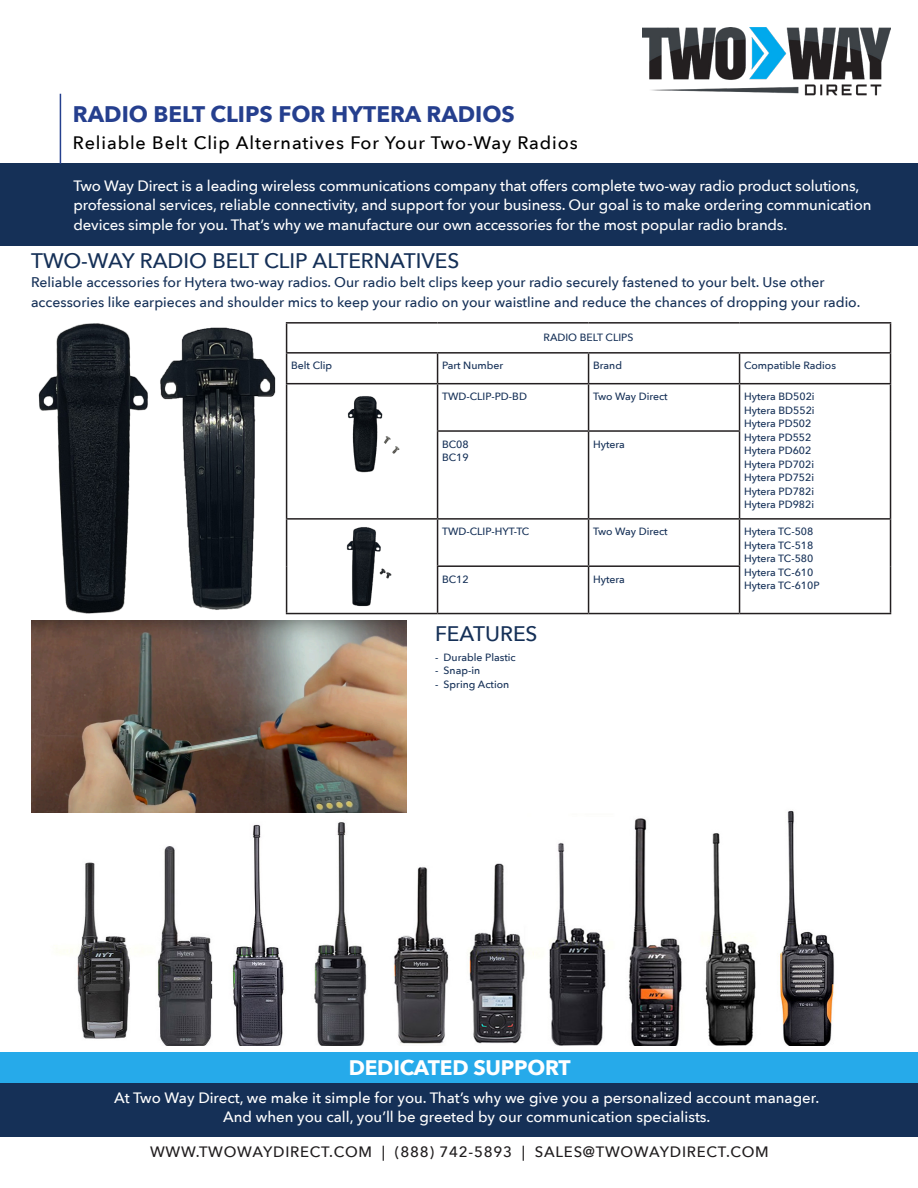
<style>
.page{position:relative;width:918px;height:1188px;background:#fff}
.page>*{position:absolute;margin:0;border:0;box-sizing:border-box;transform-origin:0 0}
.t1{font:700 22.5px "Avenir Next";color:#253f8e}
.t2{font:500 21px "Avenir Next";color:#153057}
.t3{font:700 21px "Avenir Next";letter-spacing:-.01em;color:#fff}
.t4{font:500 18px "Avenir Next";letter-spacing:.05em;color:#000}
.t5{font:500 15px/19.5px "Avenir Next";letter-spacing:-.01em;color:#fff}
.t6{font:500 15px "Avenir Next";letter-spacing:.05em;color:#201d1e}
.t7{font:500 13.95px/19.5px "Avenir Next";color:#153057}
.t8{font:500 10.5px "Avenir Next";color:#153057}
</style>
<div class="page">
<div style="left:0;top:164px;width:918px;height:82px;background:#153057"></div>
<div style="left:0;top:1052px;width:918px;height:31px;background:#26aaea"></div>
<div style="left:0;top:1083px;width:918px;height:54px;background:#153057"></div>
<hr style="left:60px;top:94px;width:1px;height:70px;background:#253f8e">
<img style="left:642px;top:27px;width:249px;height:68px">
<img style="left:38px;top:323px;width:238px;height:291px">
<hr style="left:286px;top:322px;width:152px;height:2px;background:#231f20">
<hr style="left:438px;top:322px;width:151px;height:2px;background:#231f20">
<hr style="left:589px;top:322px;width:151px;height:2px;background:#231f20">
<hr style="left:740px;top:322px;width:151px;height:2px;background:#231f20">
<hr style="left:286px;top:352px;width:152px;height:2px;background:#231f20">
<hr style="left:438px;top:352px;width:151px;height:2px;background:#231f20">
<hr style="left:589px;top:352px;width:151px;height:2px;background:#231f20">
<hr style="left:740px;top:352px;width:151px;height:2px;background:#231f20">
<hr style="left:286px;top:383px;width:152px;height:1px;background:#231f20">
<hr style="left:438px;top:383px;width:151px;height:1px;background:#231f20">
<hr style="left:589px;top:383px;width:151px;height:1px;background:#231f20">
<hr style="left:740px;top:383px;width:151px;height:1px;background:#231f20">
<hr style="left:437px;top:430px;width:152px;height:2px;background:#231f20">
<hr style="left:589px;top:430px;width:151px;height:2px;background:#231f20">
<hr style="left:286px;top:518px;width:152px;height:2px;background:#231f20">
<hr style="left:438px;top:518px;width:151px;height:2px;background:#231f20">
<hr style="left:589px;top:518px;width:151px;height:2px;background:#231f20">
<hr style="left:740px;top:518px;width:151px;height:2px;background:#231f20">
<hr style="left:437px;top:565px;width:152px;height:2px;background:#231f20">
<hr style="left:589px;top:565px;width:151px;height:2px;background:#231f20">
<hr style="left:286px;top:613px;width:152px;height:1px;background:#231f20">
<hr style="left:438px;top:613px;width:151px;height:1px;background:#231f20">
<hr style="left:589px;top:613px;width:151px;height:1px;background:#231f20">
<hr style="left:740px;top:613px;width:151px;height:1px;background:#231f20">
<svg style="left:286px;top:324px;width:1px;height:59px"></svg>
<svg style="left:437px;top:354px;width:1px;height:29px"></svg>
<svg style="left:588px;top:354px;width:1px;height:29px"></svg>
<svg style="left:739px;top:354px;width:1px;height:29px"></svg>
<svg style="left:890px;top:324px;width:1px;height:59px"></svg>
<hr style="left:286px;top:384px;width:1px;height:47px;background:#231f20">
<hr style="left:437px;top:384px;width:1px;height:46px;background:#231f20">
<hr style="left:588px;top:384px;width:1px;height:46px;background:#231f20">
<hr style="left:739px;top:384px;width:1px;height:46px;background:#231f20">
<hr style="left:890px;top:384px;width:1px;height:47px;background:#231f20">
<hr style="left:286px;top:431px;width:1px;height:87px;background:#231f20">
<hr style="left:437px;top:432px;width:1px;height:86px;background:#231f20">
<hr style="left:588px;top:432px;width:1px;height:86px;background:#231f20">
<hr style="left:739px;top:432px;width:1px;height:86px;background:#231f20">
<hr style="left:890px;top:431px;width:1px;height:87px;background:#231f20">
<hr style="left:286px;top:520px;width:1px;height:46px;background:#231f20">
<hr style="left:437px;top:520px;width:1px;height:45px;background:#231f20">
<hr style="left:588px;top:520px;width:1px;height:45px;background:#231f20">
<hr style="left:739px;top:520px;width:1px;height:45px;background:#231f20">
<hr style="left:890px;top:520px;width:1px;height:46px;background:#231f20">
<hr style="left:286px;top:566px;width:1px;height:47px;background:#231f20">
<hr style="left:437px;top:567px;width:1px;height:46px;background:#231f20">
<hr style="left:588px;top:567px;width:1px;height:46px;background:#231f20">
<hr style="left:739px;top:567px;width:1px;height:46px;background:#231f20">
<hr style="left:890px;top:566px;width:1px;height:47px;background:#231f20">
<img style="left:43px;top:808px;width:791px;height:237px">
<img style="left:347px;top:396px;width:53px;height:77px">
<img style="left:346px;top:527px;width:46px;height:80px">
<img style="left:31px;top:620px;width:375px;height:192px">
<p class="t1" style="left:73px;top:95px;width:443px">RADIO BELT CLIPS FOR HYTERA RADIOS</p>
<p class="t4" style="left:73px;top:127px;width:506px">Reliable Belt Clip Alternatives For Your Two-Way Radios</p>
<p class="t5" style="left:74px;top:176px;width:799px">Two Way Direct is a leading wireless communications company that offers complete two-way radio product solutions, professional services, reliable connectivity, and support for your business. Our goal is to make ordering communication devices simple for you. That’s why we manufacture our own accessories for the most popular radio brands.</p>
<p class="t2" style="left:31px;top:243px;width:430px">TWO-WAY RADIO BELT CLIP ALTERNATIVES</p>
<p class="t7" style="left:31px;top:272px;width:831px">Reliable accessories for Hytera two-way radios. Our radio belt clips keep your radio securely fastened to your belt. Use other accessories like earpieces and shoulder mics to keep your radio on your waistline and reduce the chances of dropping your radio.</p>
<p class="t8" style="left:544px;top:328px;width:91px">RADIO BELT CLIPS</p>
<p class="t8" style="left:291px;top:357px;width:43px">Belt Clip</p>
<p class="t8" style="left:442px;top:357px;width:63px">Part Number</p>
<p class="t8" style="left:593px;top:357px;width:30px">Brand</p>
<p class="t8" style="left:744px;top:357px;width:93px">Compatible Radios</p>
<p class="t8" style="left:442px;top:388px;width:86px">TWD-CLIP-PD-BD</p>
<p class="t8" style="left:593px;top:388px;width:76px">Two Way Direct</p>
<p class="t8" style="left:744px;top:388px;width:72px">Hytera BD502i</p>
<p class="t8" style="left:744px;top:401px;width:72px">Hytera BD552i</p>
<p class="t8" style="left:744px;top:415px;width:69px">Hytera PD502</p>
<p class="t8" style="left:744px;top:428px;width:69px">Hytera PD552</p>
<p class="t8" style="left:744px;top:442px;width:69px">Hytera PD602</p>
<p class="t8" style="left:744px;top:455px;width:72px">Hytera PD702i</p>
<p class="t8" style="left:744px;top:469px;width:72px">Hytera PD752i</p>
<p class="t8" style="left:744px;top:482px;width:72px">Hytera PD782i</p>
<p class="t8" style="left:744px;top:496px;width:72px">Hytera PD982i</p>
<p class="t8" style="left:442px;top:435px;width:28px">BC08</p>
<p class="t8" style="left:442px;top:449px;width:28px">BC19</p>
<p class="t8" style="left:593px;top:435px;width:33px">Hytera</p>
<p class="t8" style="left:442px;top:523px;width:89px">TWD-CLIP-HYT-TC</p>
<p class="t8" style="left:593px;top:523px;width:76px">Two Way Direct</p>
<p class="t8" style="left:744px;top:523px;width:71px">Hytera TC-508</p>
<p class="t8" style="left:744px;top:536px;width:71px">Hytera TC-518</p>
<p class="t8" style="left:744px;top:550px;width:71px">Hytera TC-580</p>
<p class="t8" style="left:744px;top:563px;width:71px">Hytera TC-610</p>
<p class="t8" style="left:744px;top:577px;width:77px">Hytera TC-610P</p>
<p class="t8" style="left:442px;top:570px;width:28px">BC12</p>
<p class="t8" style="left:593px;top:570px;width:33px">Hytera</p>
<p class="t2" style="left:435px;top:616px;width:104px">FEATURES</p>
<p class="t8" style="left:435px;top:648px;width:82px">- Durable Plastic</p>
<p class="t8" style="left:435px;top:662px;width:47px">- Snap-in</p>
<p class="t8" style="left:435px;top:675px;width:76px">- Spring Action</p>
<p class="t3" style="left:349px;top:1050px;width:223px">DEDICATED SUPPORT</p>
<p class="t5" style="left:114px;top:1087px;width:707px">At Two Way Direct, we make it simple for you. That’s why we give you a personalized account manager.</p>
<p class="t5" style="left:223px;top:1107px;width:489px">And when you call, you’ll be greeted by our communication specialists.</p>
<p class="t6" style="left:150px;top:1139px;width:620px">WWW.TWOWAYDIRECT.COM | (888) 742-5893 | SALES@TWOWAYDIRECT.COM</p>
</div>
